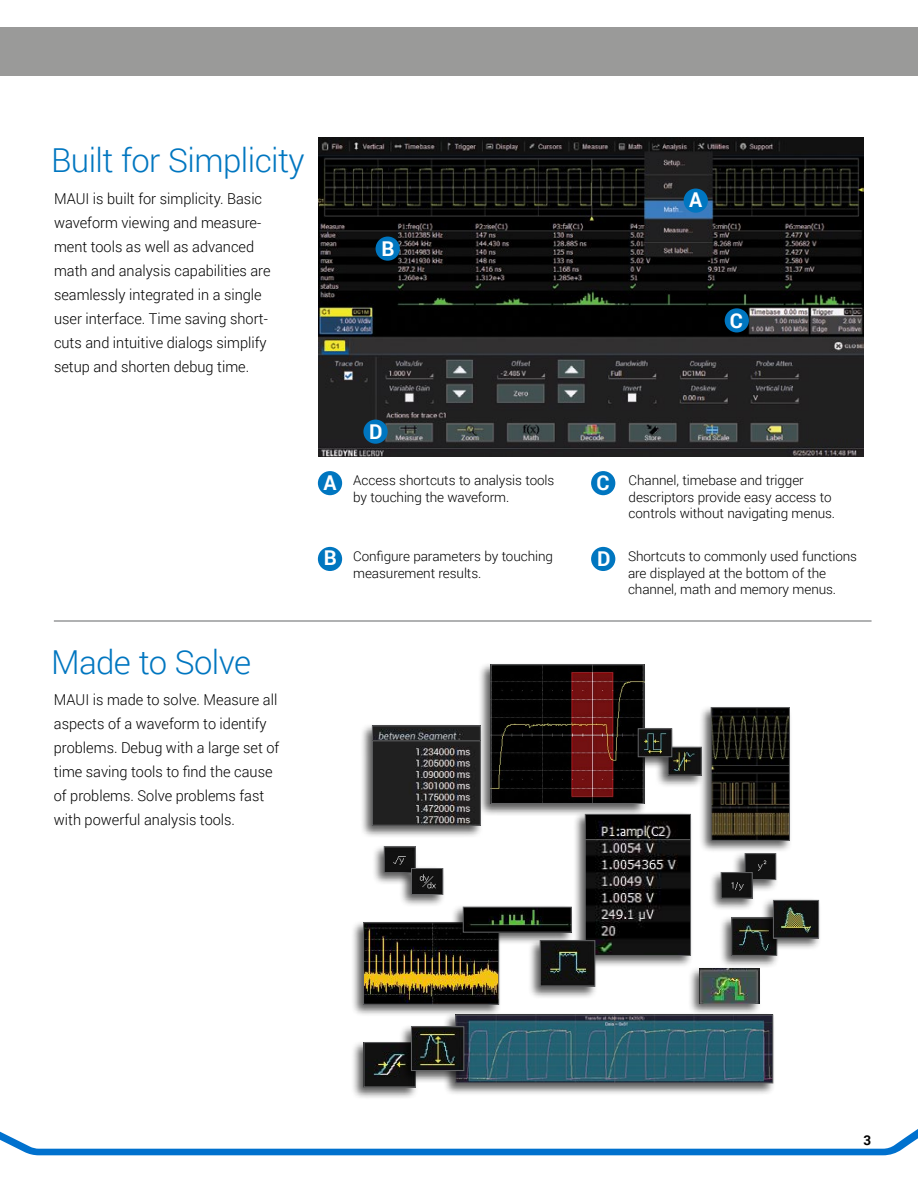
<style>
.page{position:relative;width:918px;height:1188px;background:#fff}
.page>*{position:absolute;margin:0;border:0;box-sizing:border-box;transform-origin:0 0}
.t1{font:300 33px "Roboto";letter-spacing:-.015em;color:#0076c0}
.t2{font:700 20.4px "Roboto";color:#fff}
.t3{font:300 15px/24px "Roboto";color:#000}
.t4{font:300 13.5px/16.5px "Roboto";letter-spacing:-.01em;color:#000}
.t5{font:700 13.5px "Roboto";color:#000}
.s1{font-weight:700;font-size:20.4px;color:#fff}
</style>
<div class="page">
<svg style="left:0;top:1129px;width:918px;height:26px"></svg>
<div style="left:0;top:27px;width:918px;height:49px;background:#9a9a99"></div>
<img style="left:318px;top:137px;width:546px;height:320px">
<div style="left:684px;top:189px;width:24px;height:24px;background:#0076c0;border-radius:50%"></div>
<div style="left:376px;top:237px;width:24px;height:24px;background:#0076c0;border-radius:50%"></div>
<div style="left:725px;top:308px;width:24px;height:24px;background:#0076c0;border-radius:50%"></div>
<div style="left:363px;top:420px;width:25px;height:24px;background:#0076c0;border-radius:50%"></div>
<div style="left:318px;top:471px;width:24px;height:24px;background:#0076c0;border-radius:50%"></div>
<div style="left:318px;top:547px;width:24px;height:24px;background:#0076c0;border-radius:50%"></div>
<div style="left:591px;top:471px;width:24px;height:24px;background:#0076c0;border-radius:50%"></div>
<div style="left:591px;top:547px;width:24px;height:24px;background:#0076c0;border-radius:50%"></div>
<div style="left:572px;top:811px;width:122px;height:157px;background:#000;opacity:.65"></div>
<img style="left:587px;top:816px;width:102px;height:138px">
<div style="left:585px;top:814px;width:106px;height:142px;border:1px solid #636466"></div>
<div style="left:478px;top:661px;width:169px;height:155px;background:#000;opacity:.65"></div>
<img style="left:493px;top:666px;width:149px;height:136px">
<div style="left:491px;top:664px;width:153px;height:140px;border:1px solid #636466"></div>
<div style="left:443px;top:1012px;width:333px;height:84px;background:#000;opacity:.65"></div>
<img style="left:457px;top:1017px;width:314px;height:64px">
<div style="left:455px;top:1015px;width:318px;height:68px;border:1px solid #636466"></div>
<div style="left:732px;top:850px;width:47px;height:42px;background:#000;opacity:.65"></div>
<img style="left:747px;top:855px;width:27px;height:23px">
<div style="left:745px;top:853px;width:31px;height:27px;border:1px solid #636466"></div>
<div style="left:708px;top:869px;width:47px;height:42px;background:#000;opacity:.65"></div>
<img style="left:723px;top:874px;width:28px;height:22px">
<div style="left:721px;top:872px;width:32px;height:26px;border:1px solid #636466"></div>
<div style="left:351px;top:919px;width:151px;height:98px;background:#000;opacity:.65"></div>
<img style="left:365px;top:924px;width:132px;height:79px">
<div style="left:363px;top:922px;width:136px;height:83px;border:1px solid #636466"></div>
<div style="left:655px;top:744px;width:49px;height:44px;background:#000;opacity:.65"></div>
<img style="left:670px;top:749px;width:28px;height:24px">
<div style="left:668px;top:747px;width:34px;height:28px;border:1px solid #636466"></div>
<div style="left:719px;top:914px;width:61px;height:54px;background:#000;opacity:.65"></div>
<img style="left:733px;top:919px;width:42px;height:35px">
<div style="left:731px;top:917px;width:46px;height:39px;border:1px solid #636466"></div>
<div style="left:625px;top:725px;width:50px;height:45px;background:#000;opacity:.65"></div>
<img style="left:640px;top:730px;width:30px;height:25px">
<div style="left:638px;top:728px;width:34px;height:29px;border:1px solid #636466"></div>
<div style="left:371px;top:843px;width:47px;height:42px;background:#000;opacity:.65"></div>
<img style="left:386px;top:848px;width:28px;height:23px">
<div style="left:384px;top:846px;width:32px;height:27px;border:1px solid #636466"></div>
<div style="left:399px;top:865px;width:47px;height:42px;background:#000;opacity:.65"></div>
<img style="left:413px;top:870px;width:28px;height:23px">
<div style="left:411px;top:868px;width:32px;height:27px;border:1px solid #636466"></div>
<div style="left:527px;top:937px;width:71px;height:62px;background:#000;opacity:.65"></div>
<img style="left:542px;top:942px;width:51px;height:43px">
<div style="left:540px;top:940px;width:55px;height:47px;border:1px solid #636466"></div>
<div style="left:450px;top:904px;width:125px;height:41px;background:#000;opacity:.65"></div>
<img style="left:465px;top:909px;width:105px;height:21px">
<div style="left:463px;top:907px;width:109px;height:25px;border:1px solid #636466"></div>
<div style="left:359px;top:722px;width:125px;height:116px;background:#000;opacity:.65"></div>
<img style="left:374px;top:728px;width:105px;height:13px">
<div style="left:372px;top:726px;width:109px;height:20px;border:1px solid #636466"></div>
<img style="left:374px;top:743px;width:105px;height:81px">
<div style="left:372px;top:741px;width:109px;height:85px;border:1px solid #636466"></div>
<div style="left:698px;top:704px;width:95px;height:149px;background:#000;opacity:.65"></div>
<img style="left:713px;top:709px;width:75px;height:130px">
<div style="left:711px;top:707px;width:79px;height:134px;border:1px solid #636466"></div>
<div style="left:761px;top:897px;width:61px;height:53px;background:#000;opacity:.65"></div>
<img style="left:775px;top:902px;width:42px;height:34px">
<div style="left:773px;top:900px;width:46px;height:38px;border:1px solid #636466"></div>
<div style="left:351px;top:1039px;width:68px;height:61px;background:#000;opacity:.65"></div>
<img style="left:366px;top:1044px;width:48px;height:41px">
<div style="left:364px;top:1042px;width:52px;height:45px;border:1px solid #636466"></div>
<div style="left:399px;top:1023px;width:68px;height:60px;background:#000;opacity:.65"></div>
<img style="left:413px;top:1028px;width:49px;height:41px">
<div style="left:411px;top:1026px;width:53px;height:45px;border:1px solid #636466"></div>
<hr style="left:54px;top:621px;width:818px;height:1px;background:#636466">
<div style="left:687px;top:966px;width:75px;height:50px;background:#000;opacity:.65"></div>
<img style="left:700px;top:969px;width:59px;height:34px">
<h1 class="t1" style="left:51px;top:146px;width:255px">Built for Simplicity</h1>
<p class="t3" style="left:54px;top:188px;width:218px">MAUI is built for simplicity. Basic waveform viewing and measure&shy;ment tools as well as advanced math and analysis capabilities are seamlessly integrated in a single user interface. Time saving short&shy;cuts and intuitive dialogs simplify setup and shorten debug time.</p>
<h2 class="t2" style="left:381px;top:240px;width:15px">B</h2>
<h2 class="t2" style="left:689px;top:192px;width:15px">A</h2>
<h2 class="t2" style="left:730px;top:312px;width:15px">C</h2>
<h2 class="t2" style="left:323px;top:474px;width:15px">A</h2>
<h2 class="t2" style="left:324px;top:549px;width:15px">B</h2>
<h2 class="t2" style="left:369px;top:423px;width:15px">D</h2>
<p class="t4" style="left:629px;top:473px;width:208px">Channel, timebase and trigger descriptors provide easy access to controls without navigating menus.</p>
<p class="t4" style="left:628px;top:549px;width:231px;text-indent:-31px"><span class="s1">D</span> Shortcuts to commonly used functions are displayed at the bottom of the channel, math and memory menus.</p>
<p class="t4" style="left:353px;top:473px;width:203px">Access shortcuts to analysis tools</p>
<h2 class="t2" style="left:596px;top:474px;width:15px">C</h2>
<p class="t4" style="left:353px;top:490px;width:158px">by touching the waveform.</p>
<p class="t4" style="left:353px;top:548px;width:201px">Configure parameters by touching measurement results.</p>
<h1 class="t1" style="left:51px;top:647px;width:202px">Made to Solve</h1>
<p class="t3" style="left:54px;top:689px;width:227px">MAUI is made to solve. Measure all aspects of a waveform to identify problems. Debug with a large set of time saving tools to find the cause of problems. Solve problems fast with powerful analysis tools.</p>
<p class="t5" style="left:863px;top:1135px;width:9px">3</p>
</div>
